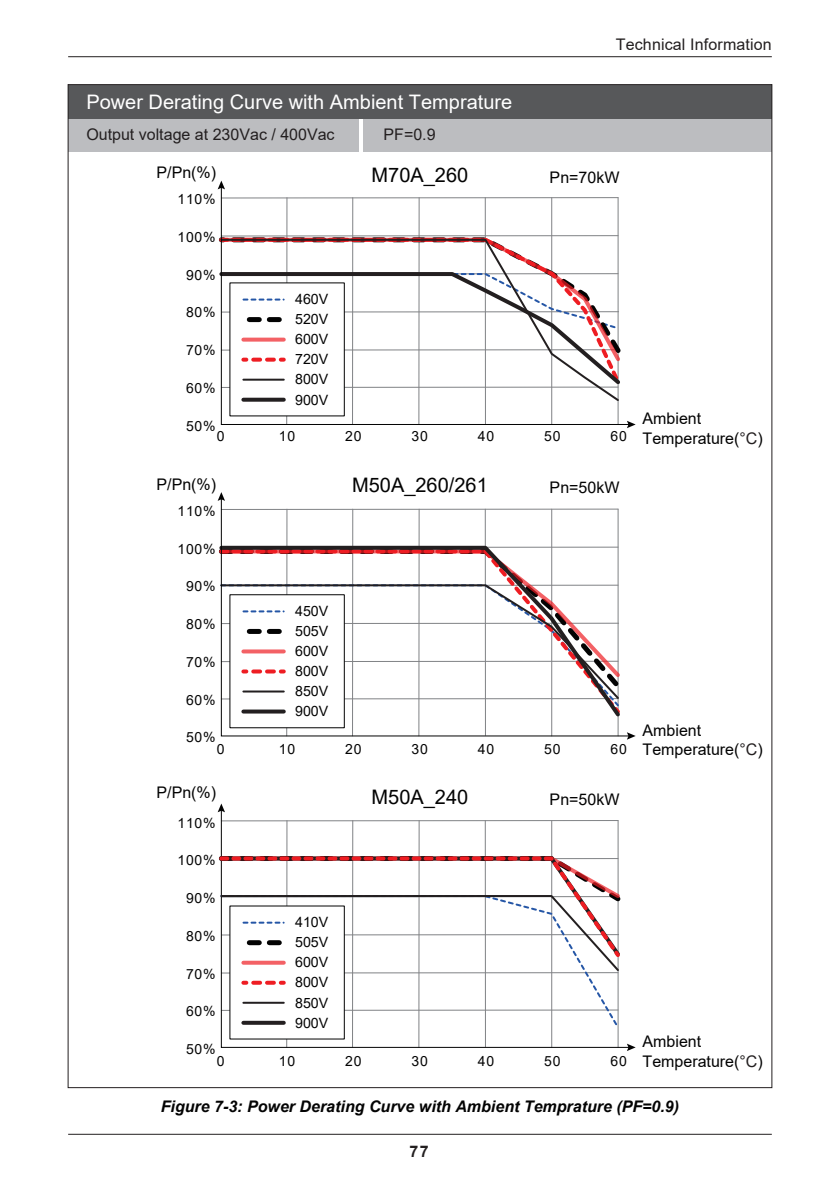
<style>
.page{position:relative;width:840px;height:1191px;background:#fff}
.page>*{position:absolute;margin:0;border:0;box-sizing:border-box;transform-origin:0 0}
.t1{font:20px "Arial";color:#fff}
.t2{font:20px "Arial";color:#030303}
.t3{font:16px/19.2px "Arial";color:#030303}
.t4{font:italic 700 16px "Arial";color:#030303}
.t5{font:16px "Arial";color:#231f20}
.t6{font:700 16px "Arial";color:#231f20}
.t7{font:14.2px/20.2px "Arial";color:#030303;text-align:justify}
.t8{font:14px "Arial";letter-spacing:.05em;color:#030303}
.s1{color:#231f20}
</style>
<div class="page">
<div style="left:68px;top:119px;width:291px;height:33px;background:#bcbdc0"></div>
<div style="left:363px;top:119px;width:408px;height:33px;background:#bcbdc0"></div>
<div style="left:68px;top:85px;width:703px;height:34px;background:#57585a"></div>
<svg style="left:220px;top:189px;width:406px;height:236px"></svg>
<svg style="left:218px;top:181px;width:7px;height:8px"></svg>
<svg style="left:626px;top:421px;width:9px;height:7px"></svg>
<svg style="left:220px;top:501px;width:406px;height:236px"></svg>
<svg style="left:217px;top:492px;width:8px;height:9px"></svg>
<svg style="left:626px;top:732px;width:9px;height:7px"></svg>
<svg style="left:220px;top:812px;width:406px;height:236px"></svg>
<svg style="left:217px;top:803px;width:8px;height:9px"></svg>
<svg style="left:626px;top:1043px;width:9px;height:8px"></svg>
<div style="left:230px;top:283px;width:114px;height:133px;background:#fff"></div>
<hr style="left:243px;top:338px;width:40px;height:3px;background:#ee1d23">
<svg style="left:243px;top:358px;width:3px;height:4px"></svg>
<svg style="left:253px;top:358px;width:30px;height:4px"></svg>
<hr style="left:243px;top:379px;width:40px;height:2px;background:#231f20">
<svg style="left:243px;top:398px;width:40px;height:4px"></svg>
<svg style="left:219px;top:272px;width:401px;height:59px"></svg>
<div style="left:230px;top:594px;width:114px;height:134px;background:#fff"></div>
<svg style="left:243px;top:610px;width:40px;height:2px"></svg>
<svg style="left:243px;top:649px;width:40px;height:4px"></svg>
<svg style="left:243px;top:669px;width:3px;height:4px"></svg>
<svg style="left:253px;top:669px;width:30px;height:4px"></svg>
<hr style="left:243px;top:690px;width:40px;height:2px;background:#231f20">
<svg style="left:243px;top:709px;width:40px;height:4px"></svg>
<svg style="left:248px;top:629px;width:31px;height:5px"></svg>
<div style="left:230px;top:906px;width:114px;height:133px;background:#fff"></div>
<svg style="left:220px;top:973px;width:400px;height:57px"></svg>
<svg style="left:220px;top:853px;width:404px;height:120px"></svg>
<svg style="left:219px;top:854px;width:404px;height:106px"></svg>
<hr style="left:68px;top:1133px;width:703px;height:1px;background:#231f20">
<hr style="left:68px;top:56px;width:703px;height:1px;background:#231f20">
<p class="t1" style="left:86px;top:88px;width:427px">Power Derating Curve with Ambient Temprature</p>
<p class="t5" style="left:86px;top:124px;width:250px">Output voltage at 230Vac / 400Vac</p>
<p class="t5" style="left:383px;top:124px;width:54px">PF=0.9</p>
<p class="t3" style="left:156px;top:163px;width:61px">P/Pn(%)</p>
<p class="t2" style="left:371px;top:161px;width:98px">M70A_260</p>
<p class="t5" style="left:615px;top:33px;width:157px">Technical Information</p>
<p class="t3" style="left:549px;top:168px;width:71px">Pn=70kW</p>
<p class="t8" style="left:177px;top:189px;width:39px">110%</p>
<p class="t8" style="left:177px;top:227px;width:39px">100%</p>
<p class="t8" style="left:186px;top:265px;width:31px">90%</p>
<p class="t8" style="left:186px;top:303px;width:31px">80%</p>
<p class="t8" style="left:186px;top:341px;width:31px">70%</p>
<p class="t8" style="left:186px;top:378px;width:31px">60%</p>
<p class="t8" style="left:186px;top:416px;width:31px">50%</p>
<p class="t7" style="left:295px;top:289px;width:35px">460V 520V 600V 720V 800V 900V</p>
<p class="t8" style="left:217px;top:426px;width:9px">0</p>
<p class="t8" style="left:279px;top:426px;width:18px">10</p>
<p class="t8" style="left:345px;top:426px;width:18px">20</p>
<p class="t8" style="left:411px;top:426px;width:18px">30</p>
<p class="t8" style="left:477px;top:426px;width:18px">40</p>
<p class="t8" style="left:544px;top:426px;width:18px">50</p>
<p class="t8" style="left:610px;top:426px;width:18px">60</p>
<p class="t2" style="left:352px;top:471px;width:137px">M50A_260/261</p>
<p class="t3" style="left:549px;top:478px;width:71px">Pn=50kW</p>
<p class="t3" style="left:156px;top:474px;width:61px">P/Pn(%)</p>
<p class="t8" style="left:177px;top:501px;width:39px">110%</p>
<p class="t8" style="left:177px;top:539px;width:39px">100%</p>
<p class="t8" style="left:186px;top:577px;width:31px">90%</p>
<p class="t8" style="left:186px;top:614px;width:31px">80%</p>
<p class="t8" style="left:186px;top:652px;width:31px">70%</p>
<p class="t8" style="left:186px;top:690px;width:31px">60%</p>
<p class="t8" style="left:186px;top:728px;width:31px">50%</p>
<p class="t7" style="left:295px;top:600px;width:35px">450V 505V 600V 800V 850V 900V</p>
<p class="t8" style="left:217px;top:739px;width:9px">0</p>
<p class="t8" style="left:279px;top:739px;width:18px">10</p>
<p class="t8" style="left:345px;top:739px;width:18px">20</p>
<p class="t8" style="left:411px;top:739px;width:18px">30</p>
<p class="t8" style="left:477px;top:739px;width:18px">40</p>
<p class="t8" style="left:544px;top:739px;width:18px">50</p>
<p class="t8" style="left:610px;top:739px;width:18px">60</p>
<p class="t3" style="left:156px;top:782px;width:61px">P/Pn(%)</p>
<p class="t2" style="left:371px;top:782px;width:98px">M50A_240</p>
<p class="t3" style="left:549px;top:789px;width:71px">Pn=50kW</p>
<p class="t8" style="left:177px;top:813px;width:39px">110%</p>
<p class="t8" style="left:177px;top:850px;width:39px">100%</p>
<p class="t8" style="left:186px;top:888px;width:31px">90%</p>
<p class="t8" style="left:186px;top:926px;width:31px">80%</p>
<p class="t8" style="left:186px;top:964px;width:31px">70%</p>
<p class="t8" style="left:186px;top:1001px;width:31px">60%</p>
<p class="t8" style="left:186px;top:1039px;width:31px">50%</p>
<p class="t7" style="left:295px;top:911px;width:35px">410V 505V 600V 800V 850V 900V</p>
<p class="t8" style="left:217px;top:1051px;width:9px">0</p>
<p class="t8" style="left:279px;top:1051px;width:18px">10</p>
<p class="t8" style="left:345px;top:1051px;width:18px">20</p>
<p class="t8" style="left:411px;top:1051px;width:18px">30</p>
<p class="t8" style="left:477px;top:1051px;width:18px">40</p>
<p class="t8" style="left:544px;top:1051px;width:18px">50</p>
<p class="t8" style="left:610px;top:1051px;width:18px">60</p>
<p class="t3" style="left:642px;top:409px;width:122px">Ambient<br>Temperature(<span class="s1">°C</span>)</p>
<p class="t3" style="left:642px;top:720px;width:122px">Ambient<br>Temperature(<span class="s1">°C</span>)</p>
<p class="t3" style="left:642px;top:1032px;width:122px">Ambient<br>Temperature(<span class="s1">°C</span>)</p>
<p class="t4" style="left:161px;top:1095px;width:519px">Figure 7-3: Power Derating Curve with Ambient Temprature (PF=0.9)</p>
<p class="t6" style="left:409px;top:1140px;width:21px">77</p>
</div>
